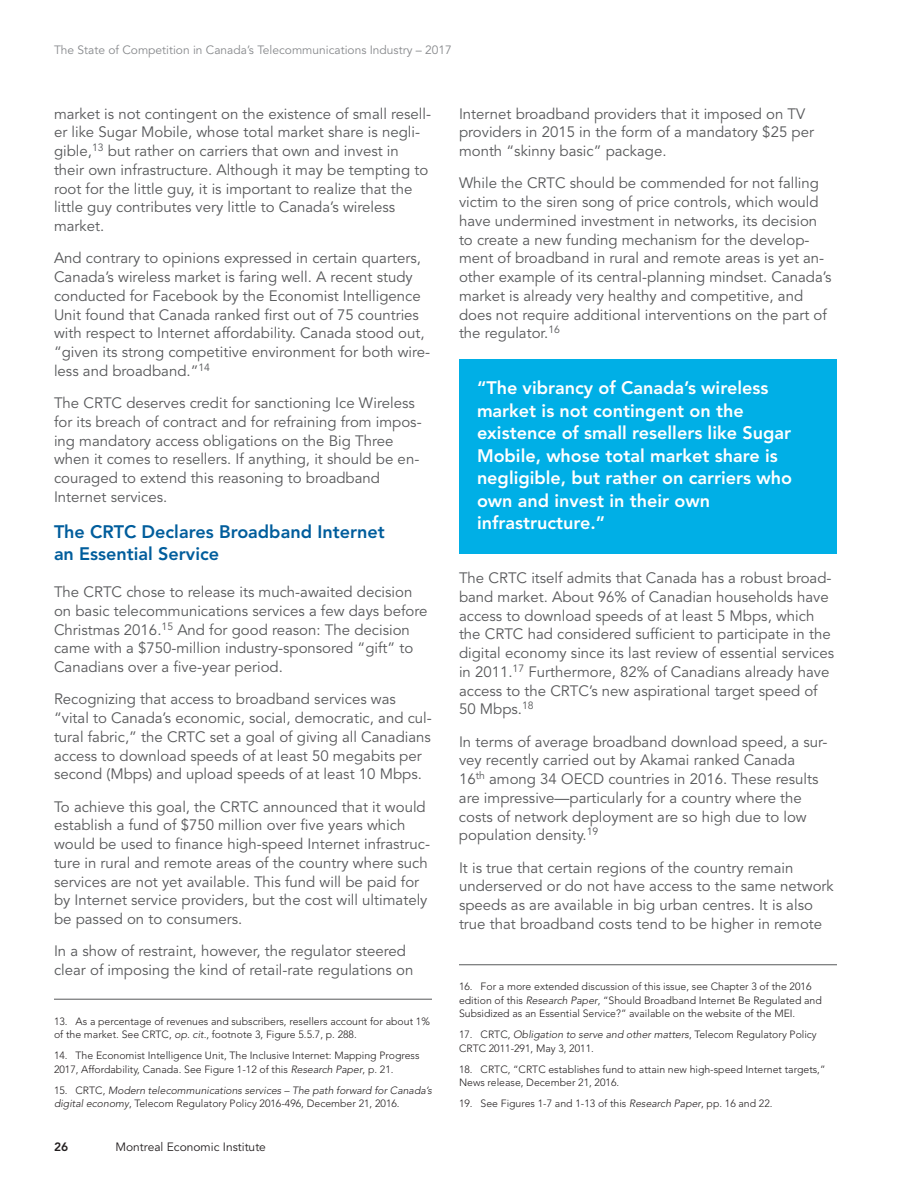
<style>
.page{position:relative;width:918px;height:1188px;background:#fff}
.page>*{position:absolute;margin:0;border:0;box-sizing:border-box;transform-origin:0 0}
.t1{font:800 18px/22.5px "Avenir LT Std";color:#fff}
.t2{font:800 18px/22.5px "Avenir LT Std";color:#005d9c}
.t3{font:15px/18.8px "Avenir LT Std";color:#57585a}
.t4{font:12px "Avenir LT Std";color:#87898c}
.t5{font:12px "Avenir LT Std";color:#231f20}
.t6{font:800 12px "Avenir LT Std";color:#231f20}
.t7{font:300 10.5px/13.5px "Avenir LT Std";color:#231f20}
.t8{font:italic 300 10.5px/13.5px "Avenir LT Std";color:#231f20}
.s1{font-style:italic}
.s2{font-style:normal}
</style>
<div class="page">
<hr style="left:54px;top:999px;width:378px;height:1px;background:#57585a">
<hr style="left:459px;top:964px;width:378px;height:1px;background:#57585a">
<div style="left:459px;top:359px;width:378px;height:195px;background:#00afe6"></div>
<p class="t4" style="left:54px;top:43px;width:399px">The State of Competition in Canada’s Telecommunications Industry – 2017</p>
<p class="t3" style="left:54px;top:105px;width:379px">market is not contingent on the existence of small resell&shy;er like Sugar Mobile, whose total market share is negli&shy;gible,<sup>13</sup> but rather on carriers that own and invest in their own infrastructure. Although it may be tempting to root for the little guy, it is important to realize that the little guy contributes very little to Canada’s wireless market.</p>
<p class="t3" style="left:54px;top:249px;width:378px">And contrary to opinions expressed in certain quarters, Canada’s wireless market is faring well. A recent study conducted for Facebook by the Economist Intelligence Unit found that Canada ranked first out of 75 countries with respect to Internet affordability. Canada stood out, “given its strong competitive environment for both wire&shy;less and broadband. ”<sup>14</sup></p>
<p class="t3" style="left:54px;top:394px;width:369px">The CRTC deserves credit for sanctioning Ice Wireless for its breach of contract and for refraining from impos&shy;ing mandatory access obligations on the Big Three when it comes to resellers. If anything, it should be en&shy;couraged to extend this reasoning to broadband Internet services.</p>
<p class="t2" style="left:54px;top:520px;width:332px">The CRTC Declares Broadband Internet an Essential Service</p>
<p class="t3" style="left:54px;top:583px;width:375px">The CRTC chose to release its much-awaited decision on basic telecommunications services a few days before Christmas 2016. <sup>15</sup> And for good reason: The decision came with a $750-million industry-sponsored “gift” to Canadians over a five-year period.</p>
<p class="t3" style="left:54px;top:690px;width:379px">Recognizing that access to broadband services was “vital to Canada’s economic, social, democratic, and cul&shy;tural fabric,” the CRTC set a goal of giving all Canadians access to download speeds of at least 50 megabits per second (Mbps) and upload speeds of at least 10 Mbps.</p>
<p class="t3" style="left:54px;top:798px;width:378px">To achieve this goal, the CRTC announced that it would establish a fund of $750 million over five years which would be used to finance high-speed Internet infrastruc&shy;ture in rural and remote areas of the country where such services are not yet available. This fund will be paid for by Internet service providers, but the cost will ultimately be passed on to consumers.</p>
<p class="t3" style="left:54px;top:942px;width:361px">In a show of restraint, however, the regulator steered clear of imposing the kind of retail-rate regulations on</p>
<p class="t7" style="left:54px;top:1014px;width:377px">13. As a percentage of revenues and subscribers, resellers account for about 1% of the market. See CRTC, <span class="s1">op. cit.</span>, footnote 3, Figure 5.5.7, p. 288.</p>
<p class="t7" style="left:54px;top:1049px;width:367px">14. The Economist Intelligence Unit, The Inclusive Internet: Mapping Progress<br>2017, Affordability, Canada. See Figure 1-12 of this <span class="s1">Research Paper</span>, p. 21.</p>
<p class="t8" style="left:54px;top:1083px;width:379px"><span class="s2">15. CRTC,</span> Modern telecommunications services – The path forward for Canada’s digital economy<span class="s2">, Telecom Regulatory Policy 2016-496, December 21, 2016.</span></p>
<p class="t6" style="left:54px;top:1140px;width:16px">26</p>
<p class="t5" style="left:116px;top:1140px;width:152px">Montreal Economic Institute</p>
<p class="t3" style="left:459px;top:105px;width:357px">Internet broadband providers that it imposed on TV providers in 2015 in the form of a mandatory $25 per month “skinny basic” package.</p>
<p class="t3" style="left:459px;top:174px;width:374px">While the CRTC should be commended for not falling victim to the siren song of price controls, which would have undermined investment in networks, its decision to create a new funding mechanism for the develop&shy;ment of broadband in rural and remote areas is yet an&shy;other example of its central-planning mindset. Canada’s market is already very healthy and competitive, and does not require additional interventions on the part of the regulator. <sup>16</sup></p>
<p class="t1" style="left:477px;top:377px;width:317px">“The vibrancy of Canada’s wireless market is not contingent on the existence of small resellers like Sugar<br>Mobile, whose total market share is negligible, but rather on carriers who own and invest in their own infrastructure.”</p>
<p class="t3" style="left:459px;top:569px;width:377px">The CRTC itself admits that Canada has a robust broad&shy;band market. About 96% of Canadian households have access to download speeds of at least 5 Mbps, which the CRTC had considered sufficient to participate in the digital economy since its last review of essential services in 2011. <sup>17</sup> Furthermore, 82% of Canadians already have access to the CRTC’s new aspirational target speed of 50 Mbps. <sup>18</sup></p>
<p class="t3" style="left:459px;top:732px;width:370px">In terms of average broadband download speed, a sur&shy;vey recently carried out by Akamai ranked Canada<br>16<sup>th</sup> among 34 OECD countries in 2016. These results are impressive—particularly for a country where the costs of network deployment are so high due to low population density. <sup>19</sup></p>
<p class="t3" style="left:459px;top:858px;width:376px">It is true that certain regions of the country remain underserved or do not have access to the same network speeds as are available in big urban centres. It is also true that broadband costs tend to be higher in remote</p>
<p class="t7" style="left:459px;top:980px;width:364px">16. For a more extended discussion of this issue, see Chapter 3 of the 2016 edition of this <span class="s1">Research Paper</span>, “Should Broadband Internet Be Regulated and<br>Subsidized as an Essential Service?” available on the website of the MEI.</p>
<p class="t7" style="left:459px;top:1028px;width:359px">17. CRTC, <span class="s1">Obligation to serve and other matters</span>, Telecom Regulatory Policy<br>CRTC 2011-291, May 3, 2011.</p>
<p class="t7" style="left:459px;top:1062px;width:368px">18. CRTC, “CRTC establishes fund to attain new high-speed Internet targets,”<br>News release, December 21, 2016.</p>
<p class="t7" style="left:459px;top:1097px;width:315px">19. See Figures 1-7 and 1-13 of this <span class="s1">Research Paper</span>, pp. 16 and 22.</p>
</div>
